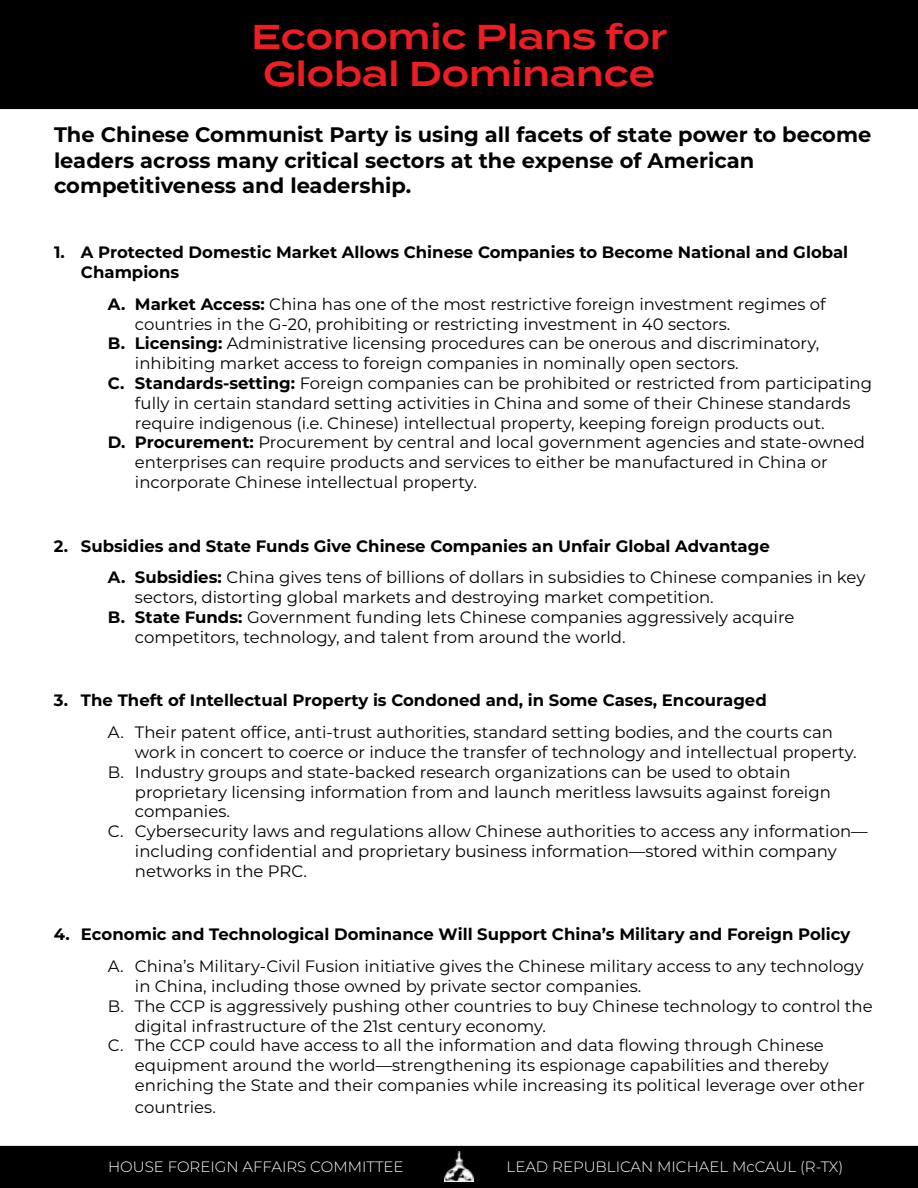
<style>
.page{position:relative;width:918px;height:1188px;background:#fff}
.page>*{position:absolute;margin:0;border:0;box-sizing:border-box;transform-origin:0 0}
.t1{font:600 34.5px/37.5px "Termina";color:#ed1d24;text-align:center}
.t2{font:700 21px/25.2px "Montserrat";color:#000}
.t3{font:16.5px "Montserrat";color:#000}
.t4{font:700 16.5px/19.8px "Montserrat";color:#000}
.t5{font:300 15px "Montserrat";color:#fff}
.s1{font-weight:700}
.s2{font-weight:400}
</style>
<div class="page">
<div style="left:0;top:0;width:918px;height:109px;background:#000"></div>
<div style="left:0;top:1146px;width:918px;height:42px;background:#000"></div>
<img style="left:444px;top:1151px;width:30px;height:30px">
<h1 class="t1" style="left:252px;top:18px;width:417px">Economic Plans for<br>Global Dominance</h1>
<p class="t2" style="left:54px;top:121px;width:819px">The Chinese Communist Party is using all facets of state power to become leaders across many critical sectors at the expense of American competitiveness and leadership.</p>
<p class="t4" style="left:81px;top:242px;width:769px;text-indent:-27px">1. A Protected Domestic Market Allows Chinese Companies to Become National and Global<br>Champions</p>
<p class="t3" style="left:108px;top:293px;width:719px"><span class="s1">A. Market Access:</span> China has one of the most restrictive foreign investment regimes of</p>
<p class="t3" style="left:135px;top:312px;width:597px">countries in the G-20, prohibiting or restricting investment in 40 sectors.</p>
<p class="t3" style="left:108px;top:332px;width:713px"><span class="s1">B. Licensing:</span> Administrative licensing procedures can be onerous and discriminatory,</p>
<p class="t3" style="left:135px;top:352px;width:605px">inhibiting market access to foreign companies in nominally open sectors.</p>
<p class="t3" style="left:108px;top:372px;width:766px"><span class="s1">C. Standards-setting:</span> Foreign companies can be prohibited or restricted from participating</p>
<p class="t3" style="left:135px;top:392px;width:717px">fully in certain standard setting activities in China and some of their Chinese standards</p>
<p class="t3" style="left:135px;top:411px;width:691px">require indigenous (i.e. Chinese) intellectual property, keeping foreign products out.</p>
<p class="t3" style="left:108px;top:431px;width:759px"><span class="s1">D. Procurement:</span> Procurement by central and local government agencies and state-owned</p>
<p class="t3" style="left:135px;top:451px;width:694px">enterprises can require products and services to either be manufactured in China or</p>
<p class="t3" style="left:135px;top:471px;width:343px">incorporate Chinese intellectual property.</p>
<p class="t4" style="left:108px;top:529px;width:759px;line-height:31.8px;text-indent:-54px">2. Subsidies and State Funds Give Chinese Companies an Unfair Global Advantage<br>A. Subsidies: <span class="s2">China gives tens of billions of dollars in subsidies to Chinese companies in key</span></p>
<p class="t3" style="left:135px;top:586px;width:580px">sectors, distorting global markets and destroying market competition.</p>
<p class="t3" style="left:108px;top:606px;width:688px"><span class="s1">B. State Funds:</span> Government funding lets Chinese companies aggressively acquire</p>
<p class="t3" style="left:135px;top:626px;width:492px">competitors, technology, and talent from around the world.</p>
<p class="t4" style="left:54px;top:690px;width:714px">3. The Theft of Intellectual Property is Condoned and, in Some Cases, Encouraged</p>
<p class="t3" style="left:108px;top:721px;width:727px">A. Their patent office, anti-trust authorities, standard setting bodies, and the courts can</p>
<p class="t3" style="left:135px;top:741px;width:723px">work in concert to coerce or induce the transfer of technology and intellectual property.</p>
<p class="t3" style="left:108px;top:761px;width:684px">B. Industry groups and state-backed research organizations can be used to obtain</p>
<p class="t3" style="left:135px;top:780px;width:697px">proprietary licensing information from and launch meritless lawsuits against foreign</p>
<p class="t3" style="left:135px;top:800px;width:97px">companies.</p>
<p class="t3" style="left:108px;top:820px;width:761px">C. Cybersecurity laws and regulations allow Chinese authorities to access any information—</p>
<p class="t3" style="left:135px;top:840px;width:703px">including confidential and proprietary business information—stored within company</p>
<p class="t3" style="left:135px;top:860px;width:174px">networks in the PRC.</p>
<p class="t4" style="left:54px;top:924px;width:798px">4. Economic and Technological Dominance Will Support China’s Military and Foreign Policy</p>
<p class="t3" style="left:108px;top:955px;width:757px">A. China’s Military-Civil Fusion initiative gives the Chinese military access to any technology</p>
<p class="t3" style="left:135px;top:975px;width:508px">in China, including those owned by private sector companies.</p>
<p class="t3" style="left:108px;top:995px;width:766px">B. The CCP is aggressively pushing other countries to buy Chinese technology to control the</p>
<p class="t3" style="left:135px;top:1014px;width:412px">digital infrastructure of the 21st century economy.</p>
<p class="t3" style="left:108px;top:1034px;width:717px">C. The CCP could have access to all the information and data flowing through Chinese</p>
<p class="t3" style="left:135px;top:1054px;width:695px">equipment around the world—strengthening its espionage capabilities and thereby</p>
<p class="t3" style="left:135px;top:1074px;width:731px">enriching the State and their companies while increasing its political leverage over other</p>
<p class="t3" style="left:135px;top:1095px;width:82px">countries.</p>
<p class="t5" style="left:108px;top:1156px;width:297px">HOUSE FOREIGN AFFAIRS COMMITTEE</p>
<p class="t5" style="left:507px;top:1156px;width:338px">LEAD REPUBLICAN MICHAEL McCAUL (R-TX)</p>
</div>
